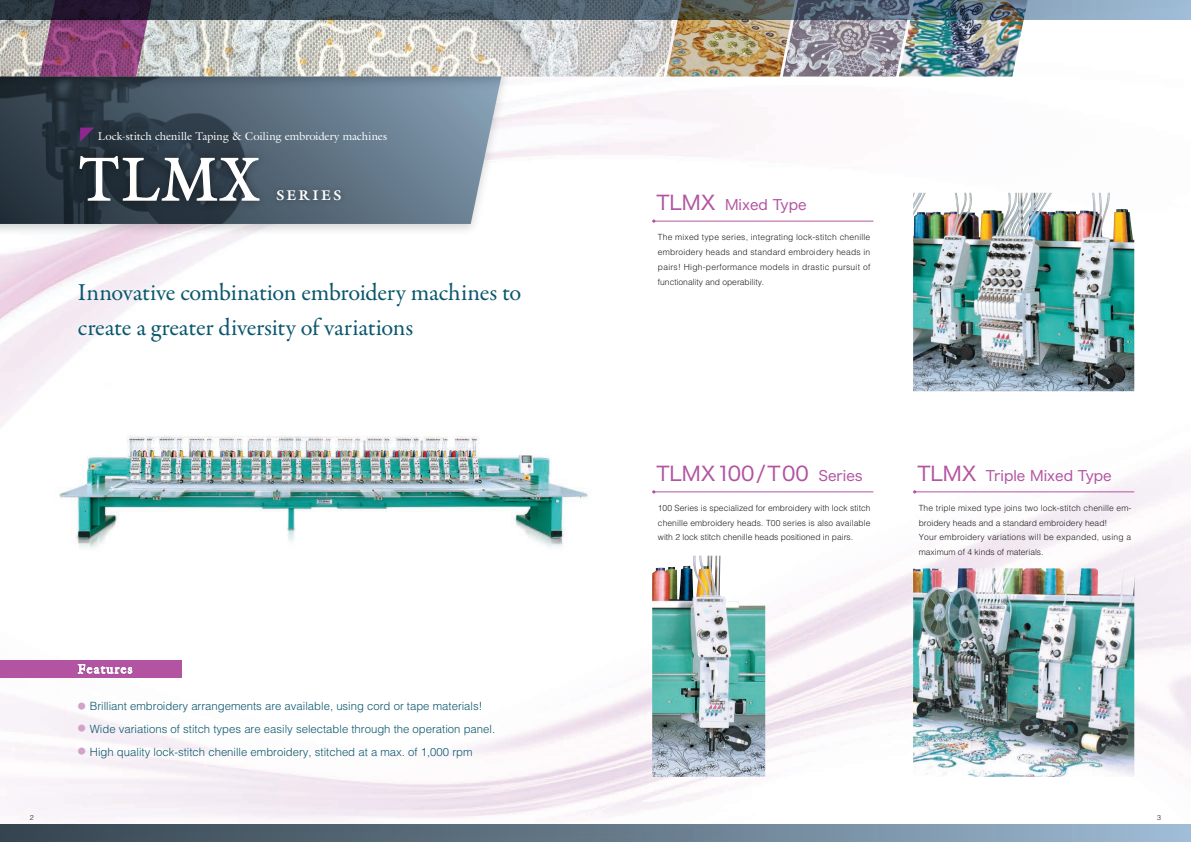
<style>
.page{position:relative;width:1191px;height:842px;background:#fff}
.page>*{position:absolute;margin:0;border:0;box-sizing:border-box;transform-origin:0 0}
.t1{font:60.9px "Galliard";color:#fff;scale:.95 1}
.t2{font:24.4px/35.4px "Garamond Premr Pro";letter-spacing:-.01em;color:#0b576d}
.t3{font:19.8px "Hira Kaku Std W4";color:#b254a1}
.t4{font:14.2px "Hira Kaku Std W4";color:#b254a1}
.t5{font:700 14.2px "Galliard";letter-spacing:.15em;color:#fff}
.t6{font:300 11.3px "Helvetica";color:#0b576d}
.t7{font:11.3px "Galliard";letter-spacing:-.005em;color:#fff}
.t8{font:300 8.5px/14.9px "Helvetica";color:#231f20;text-align:justify}
.t9{font:300 7.1px "Helvetica";color:#231f20}
.s1{font-family:"DFHS Gothic Std W3";font-weight:400;font-size:7.9px;color:#d2a3ca}
.s2{font-size:19.8px}
.s3{font-size:14.2px}
</style>
<div class="page">
<img style="left:0;top:90px;width:1191px;height:735px">
<img style="left:0;top:90px;width:532px;height:150px">
<svg style="left:266px;top:77px;width:251px;height:147px;background:#8092a1"></svg>
<img style="left:0;top:105px;width:266px;height:119px">
<div style="left:0;top:660px;width:181px;height:17px;background:#b254a1"></div>
<img style="left:74px;top:276px;width:456px;height:72px">
<img style="left:795px;top:20px;width:104px;height:57px">
<img style="left:679px;top:20px;width:116px;height:57px">
<img style="left:899px;top:20px;width:125px;height:57px">
<img style="left:273px;top:180px;width:79px;height:33px">
<svg style="left:80px;top:128px;width:14px;height:7px"></svg>
<img style="left:66px;top:135px;width:207px;height:94px">
<svg style="left:79px;top:155px;width:181px;height:46px;background:#4c575f"></svg>
<hr style="left:653px;top:221px;width:220px;height:1px;background:#b254a1">
<hr style="left:653px;top:492px;width:220px;height:1px;background:#b254a1">
<hr style="left:914px;top:492px;width:220px;height:1px;background:#b254a1">
<img style="left:652px;top:556px;width:113px;height:221px">
<img style="left:913px;top:193px;width:221px;height:198px">
<img style="left:922px;top:568px;width:200px;height:26px">
<img style="left:501px;top:20px;width:178px;height:57px">
<img style="left:76px;top:664px;width:60px;height:15px">
<svg style="left:78px;top:664px;width:54px;height:39px"></svg>
<svg style="left:0;top:20px;width:501px;height:85px;background:#9e9ba3"></svg>
<svg style="left:0;top:0;width:1191px;height:20px;background:#505f6c"></svg>
<div style="left:0;top:825px;width:1191px;height:17px;background:linear-gradient(to right,#33414b,#9bb7cf)"></div>
<h3 class="t7" style="left:98px;top:129px;width:291px">Lock-stitch chenille Taping &amp; Coiling embroidery machines</h3>
<h1 class="t1" style="left:79px;top:141px;width:190px">TLMX</h1>
<h3 class="t5" style="left:276px;top:186px;width:67px">SERIES</h3>
<h2 class="t2" style="left:78px;top:275px;width:445px">Innovative combination embroidery machines to create a greater diversity of variations</h2>
<h3 class="t6" style="left:78px;top:699px;width:406px"><span class="s1">●</span> Brilliant embroidery arrangements are available, using cord or tape materials!</h3>
<h3 class="t6" style="left:78px;top:722px;width:419px"><span class="s1">●</span> Wide variations of stitch types are easily selectable through the operation panel.</h3>
<h3 class="t6" style="left:78px;top:744px;width:396px"><span class="s1">●</span> High quality lock-stitch chenille embroidery, stitched at a max. of 1,000 rpm</h3>
<h3 class="t4" style="left:656px;top:194px;width:152px"><span class="s2">TLMX</span> Mixed Type</h3>
<p class="t8" style="left:658px;top:229px;width:214px">The mixed type series, integrating lock-stitch chenille embroidery heads and standard embroidery heads in pairs! High-performance models in drastic pursuit of functionality and operability.</p>
<h3 class="t3" style="left:656px;top:458px;width:208px">TLMX100/T00 <span class="s3">Series</span></h3>
<p class="t8" style="left:658px;top:500px;width:214px">100 Series is specialized for embroidery with lock stitch chenille embroidery heads. T00 series is also available with 2 lock stitch chenille heads positioned in pairs.</p>
<h3 class="t4" style="left:917px;top:465px;width:196px"><span class="s2">TLMX</span> Triple Mixed Type</h3>
<p class="t8" style="left:918px;top:500px;width:214px;text-align:left">The triple mixed type joins two lock-stitch chenille em&shy;broidery heads and a standard embroidery head!<br>Your embroidery variations will be expanded, using a maximum of 4 kinds of materials.</p>
<p class="t9" style="left:30px;top:813px;width:5px">2</p>
<p class="t9" style="left:1157px;top:813px;width:5px">3</p>
</div>
